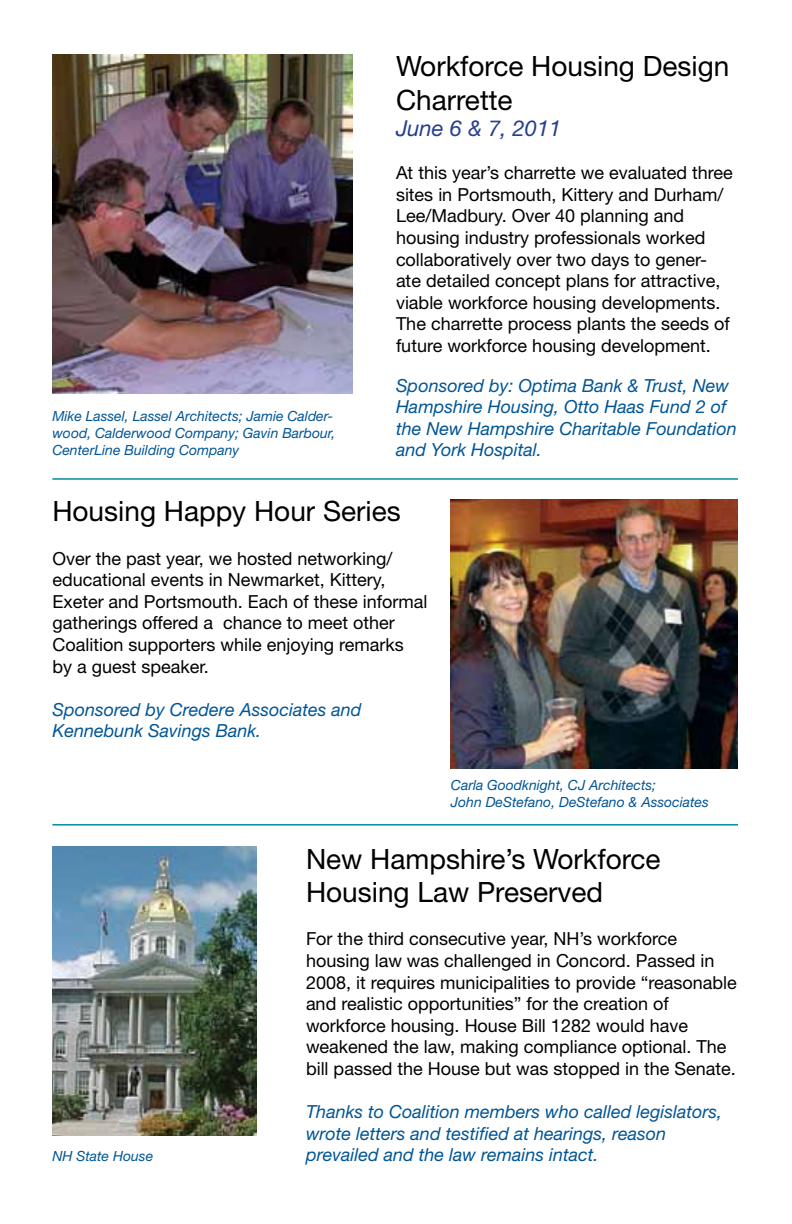
<style>
.page{position:relative;width:792px;height:1224px;background:#fff}
.page>*{position:absolute;margin:0;border:0;box-sizing:border-box;transform-origin:0 0}
.t1{font:28px/33.6px "Helvetica Neue";color:#000}
.t2{font:italic 22px "Helvetica Neue";color:#25408f}
.t3{font:18px/21.6px "Helvetica Neue";color:#000}
.t4{font:italic 18px/21.6px "Helvetica Neue";color:#005596}
.t5{font:italic 14px/16.8px "Helvetica Neue";color:#005596}
</style>
<div class="page">
<img style="left:52px;top:54px;width:300px;height:339px">
<img style="left:451px;top:499px;width:287px;height:270px">
<img style="left:52px;top:847px;width:205px;height:288px">
<hr style="left:52px;top:824px;width:686px;height:2px;background:#008c99">
<hr style="left:52px;top:478px;width:686px;height:2px;background:#008c99">
<p class="t5" style="left:52px;top:407px;width:284px">Mike Lassel, Lassel Architects; Jamie Calder&shy;wood, Calderwood Company; Gavin Barbour,<br>CenterLine Building Company</p>
<h1 class="t1" style="left:396px;top:49px;width:335px">Workforce Housing Design<br>Charrette</h1>
<p class="t2" style="left:396px;top:115px;width:167px">June 6 &amp; 7, 2011</p>
<p class="t3" style="left:396px;top:162px;width:338px">At this year’s charrette we evaluated three sites in Portsmouth, Kittery and Durham/ Lee/Madbury. Over 40 planning and housing industry professionals worked collaboratively over two days to gener&shy;ate detailed concept plans for attractive, viable workforce housing developments.<br>The charrette process plants the seeds of future workforce housing development.</p>
<p class="t4" style="left:396px;top:374px;width:342px">Sponsored by: Optima Bank &amp; Trust, New Hampshire Housing, Otto Haas Fund 2 of the New Hampshire Charitable Foundation and York Hospital.</p>
<h1 class="t1" style="left:52px;top:494px;width:350px">Housing Happy Hour Series</h1>
<p class="t3" style="left:52px;top:547px;width:377px">Over the past year, we hosted networking/ educational events in Newmarket, Kittery, Exeter and Portsmouth. Each of these informal gatherings offered a chance to meet other Coalition supporters while enjoying remarks by a guest speaker.</p>
<p class="t4" style="left:52px;top:698px;width:311px">Sponsored by Credere Associates and<br>Kennebunk Savings Bank.</p>
<p class="t5" style="left:451px;top:776px;width:259px">Carla Goodknight, CJ Architects;<br>John DeStefano, DeStefano &amp; Associates</p>
<h1 class="t1" style="left:306px;top:841px;width:356px">New Hampshire’s Workforce<br>Housing Law Preserved</h1>
<p class="t3" style="left:306px;top:928px;width:432px">For the third consecutive year, NH’s workforce housing law was challenged in Concord. Passed in 2008, it requires municipalities to provide “reasonable and realistic opportunities” for the creation of workforce housing. House Bill 1282 would have weakened the law, making compliance optional. The bill passed the House but was stopped in the Senate.</p>
<p class="t4" style="left:306px;top:1101px;width:418px">Thanks to Coalition members who called legislators, wrote letters and testified at hearings, reason</p>
<p class="t5" style="left:52px;top:1147px;width:102px">NH State House</p>
<p class="t4" style="left:306px;top:1144px;width:294px">prevailed and the law remains intact.</p>
</div>
